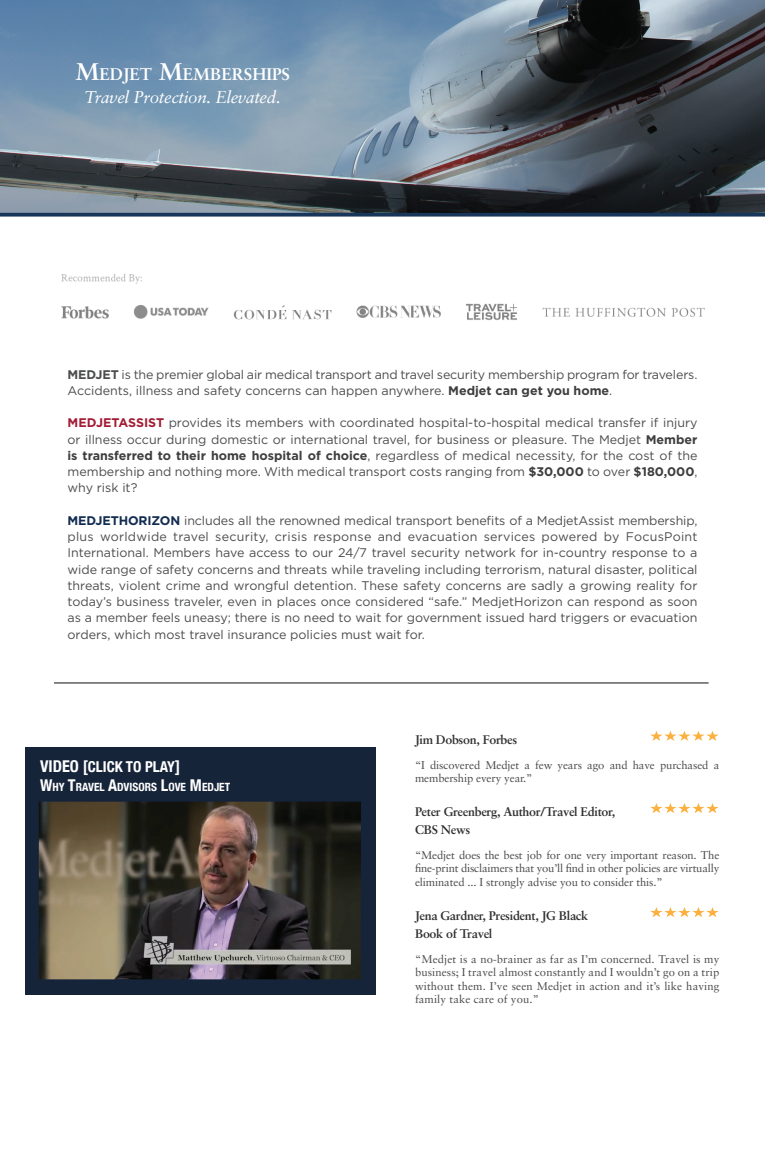
<style>
.page{position:relative;width:765px;height:1170px;background:#fff}
.page>*{position:absolute;margin:0;border:0;box-sizing:border-box;transform-origin:0 0}
.t1{font:italic 17px "Sabon";letter-spacing:-.02em;color:#fff}
.t2{font:700 16.88px "Sabon";color:#fff}
.t3{font:700 condensed 15px "Helvetica Neue";color:#fff}
.t4{font:12.5px/16.2px "Gotham";letter-spacing:-.01em;color:#4b4c4d;text-align:justify}
.t5{font:700 12.5px/18px "Sabon";letter-spacing:-.025em;color:#312f30}
.t6{font:700 condensed 11.38px "Helvetica Neue";color:#fff}
.t7{font:11.25px/13.5px "Sabon";letter-spacing:-.01em;color:#4b4c4d;text-align:justify}
.s1{font-size:24.12px}
.s2{font-weight:700}
.s3{font-weight:700;color:#3e3e3f}
.s4{font-weight:700;color:#a31c35}
.s5{font-weight:700;color:#122c51}
.s6{font-size:16.25px}
</style>
<div class="page">
<svg style="left:650px;top:803px;width:69px;height:10px"></svg>
<svg style="left:650px;top:907px;width:69px;height:10px"></svg>
<svg style="left:650px;top:731px;width:69px;height:10px"></svg>
<hr style="left:54px;top:682px;width:655px;height:2px;background:#3e3e3f">
<img style="left:61px;top:274px;width:644px;height:46px">
<img style="left:0;top:0;width:765px;height:213px">
<img style="left:25px;top:747px;width:350px;height:247px">
<svg style="left:0;top:213px;width:765px;height:4px;background:#304b6b"></svg>
<h2 class="t2" style="left:76px;top:64px;width:216px"><span class="s1">M</span>EDJET <span class="s1">M</span>EMBERSHIPS</h2>
<h1 class="t1" style="left:85px;top:87px;width:198px">Travel Protection. Elevated.</h1>
<p class="t4" style="left:68px;top:366px;width:631px"><span class="s2">MEDJET</span> is the premier global air medical transport and travel security membership program for travelers.<br>Accidents, illness and safety concerns can happen anywhere. <span class="s3">Medjet can get you home</span>.</p>
<p class="t4" style="left:68px;top:415px;width:632px"><span class="s4">MEDJETASSIST</span> provides its members with coordinated hospital-to-hospital medical transfer if injury or illness occur during domestic or international travel, for business or pleasure. The Medjet <span class="s3">Member is transferred to their home hospital of choice</span>, regardless of medical necessity, for the cost of the membership and nothing more. With medical transport costs ranging from <span class="s3">$30,000</span> to over <span class="s3">$180,000</span>, why risk it?</p>
<p class="t4" style="left:68px;top:512px;width:632px"><span class="s5">MEDJETHORIZON</span> includes all the renowned medical transport benefits of a MedjetAssist membership, plus worldwide travel security, crisis response and evacuation services powered by FocusPoint International. Members have access to our 24/7 travel security network for in-country response to a wide range of safety concerns and threats while traveling including terrorism, natural disaster, political threats, violent crime and wrongful detention. These safety concerns are sadly a growing reality for today’s business traveler, even in places once considered “safe.” MedjetHorizon can respond as soon as a member feels uneasy; there is no need to wait for government issued hard triggers or evacuation orders, which most travel insurance policies must wait for.</p>
<p class="t3" style="left:40px;top:754px;width:142px"><span class="s6">VIDEO</span> <span class="s6">[</span>CLICK TO PLAY<span class="s6">]</span></p>
<p class="t6" style="left:40px;top:778px;width:186px"><span class="s6">W</span>HY <span class="s6">T</span>RAVEL <span class="s6">A</span>DVISORS <span class="s6">L</span>OVE <span class="s6">M</span>EDJET</p>
<p class="t5" style="left:415px;top:730px;width:104px">Jim Dobson, Forbes</p>
<p class="t7" style="left:415px;top:758px;width:306px">“I discovered Medjet a few years ago and have purchased a membership every year.”</p>
<p class="t5" style="left:415px;top:802px;width:202px">Peter Greenberg, Author/Travel Editor,<br>CBS News</p>
<p class="t7" style="left:415px;top:848px;width:306px">“Medjet does the best job for one very important reason. The fine-print disclaimers that you’ll find in other policies are virtually eliminated ... I strongly advise you to consider this.”</p>
<p class="t5" style="left:415px;top:906px;width:175px">Jena Gardner, President, JG Black<br>Book of Travel</p>
<p class="t7" style="left:415px;top:952px;width:306px">“Medjet is a no-brainer as far as I’m concerned. Travel is my business; I travel almost constantly and I wouldn’t go on a trip without them. I’ve seen Medjet in action and it’s like having family take care of you.”</p>
</div>
